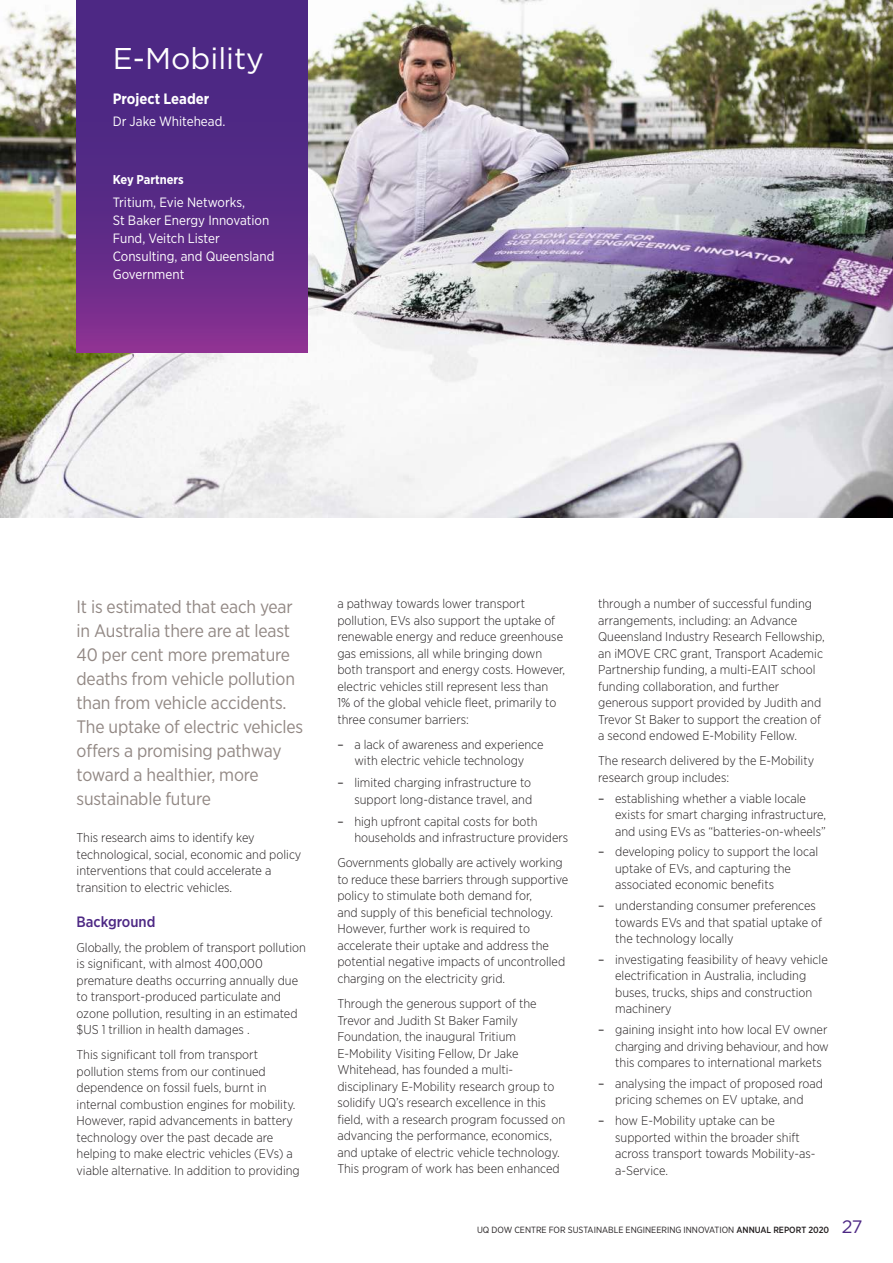
<style>
.page{position:relative;width:893px;height:1263px;background:#fff}
.page>*{position:absolute;margin:0;border:0;box-sizing:border-box;transform-origin:0 0}
.t1{font:30px "Gotham";color:#fff}
.t2{font:18px/24px "Gotham Narrow";letter-spacing:-.01em;color:#928884}
.t3{font:700 15px "Gotham Narrow";color:#fff}
.t4{font:500 15px "Gotham Narrow";color:#4d2884}
.t5{font:13.5px/18px "Gotham Narrow";color:#fff}
.t6{font:300 12.75px/16.5px "Gotham Narrow";color:#231f20}
.t7{font:700 12.75px "Gotham Narrow";color:#fff}
.t8{font:9px "Gotham Narrow";color:#231f20}
.s1{font-weight:400}
.s2{font-weight:500}
.s3{font-family:"Gotham";font-size:18px;color:#4d2884}
</style>
<div class="page">
<img style="left:0;top:0;width:893px;height:517px">
<svg style="left:77px;top:0;width:231px;height:353px;background:#5c2a87"></svg>
<h1 class="t1" style="left:113px;top:39px;width:153px">E-Mobility</h1>
<p class="t3" style="left:113px;top:89px;width:98px">Project Leader</p>
<p class="t5" style="left:113px;top:112px;width:114px">Dr Jake Whitehead.</p>
<p class="t7" style="left:113px;top:171px;width:73px">Key Partners</p>
<p class="t5" style="left:113px;top:193px;width:163px">Tritium, Evie Networks,<br>St Baker Energy Innovation<br>Fund, Veitch Lister<br>Consulting, and Queensland<br>Government</p>
<p class="t2" style="left:77px;top:594px;width:228px">It is estimated that each year in Australia there are at least<br>40 per cent more premature deaths from vehicle pollution than from vehicle accidents.<br>The uptake of electric vehicles offers a promising pathway toward a healthier, more sustainable future</p>
<p class="t6" style="left:77px;top:829px;width:226px">This research aims to identify key technological, social, economic and policy interventions that could accelerate a transition to electric vehicles.</p>
<p class="t4" style="left:77px;top:912px;width:80px">Background</p>
<p class="t6" style="left:77px;top:939px;width:231px">Globally, the problem of transport pollution is significant, with almost 400,000 premature deaths occurring annually due to transport-produced particulate and ozone pollution, resulting in an estimated $US 1 trillion in health damages .</p>
<p class="t6" style="left:77px;top:1046px;width:225px">This significant toll from transport pollution stems from our continued dependence on fossil fuels, burnt in internal combustion engines for mobility.<br>However, rapid advancements in battery technology over the past decade are helping to make electric vehicles (EVs) a viable alternative. In addition to providing</p>
<p class="t6" style="left:337px;top:595px;width:229px">a pathway towards lower transport pollution, EVs also support the uptake of renewable energy and reduce greenhouse gas emissions, all while bringing down both transport and energy costs. However, electric vehicles still represent less than<br>1% of the global vehicle fleet, primarily to three consumer barriers:</p>
<p class="t6" style="left:337px;top:736px;width:208px;text-align:center"><span class="s1">–</span> a lack of awareness and experience with electric vehicle technology</p>
<p class="t6" style="left:337px;top:774px;width:196px;text-align:right"><span class="s1">–</span> limited charging infrastructure to support long-distance travel, and</p>
<p class="t6" style="left:354px;top:813px;width:216px;text-indent:-17px"><span class="s1">–</span> high upfront capital costs for both households and infrastructure providers</p>
<p class="t6" style="left:337px;top:854px;width:232px">Governments globally are actively working to reduce these barriers through supportive policy to stimulate both demand for,<br>and supply of this beneficial technology.<br>However, further work is required to accelerate their uptake and address the potential negative impacts of uncontrolled charging on the electricity grid.</p>
<p class="t6" style="left:337px;top:995px;width:229px">Through the generous support of the Trevor and Judith St Baker Family Foundation, the inaugural Tritium E-Mobility Visiting Fellow, Dr Jake Whitehead, has founded a multi&shy;disciplinary E-Mobility research group to solidify UQ’s research excellence in this field, with a research program focussed on advancing the performance, economics, and uptake of electric vehicle technology.<br>This program of work has been enhanced</p>
<p class="t6" style="left:598px;top:595px;width:228px">through a number of successful funding arrangements, including: an Advance Queensland Industry Research Fellowship, an iMOVE CRC grant, Transport Academic Partnership funding, a multi-EAIT school funding collaboration, and further generous support provided by Judith and Trevor St Baker to support the creation of a second endowed E-Mobility Fellow.</p>
<p class="t6" style="left:598px;top:752px;width:217px">The research delivered by the E-Mobility research group includes:</p>
<p class="t6" style="left:615px;top:790px;width:213px;text-indent:-17px"><span class="s1">–</span> establishing whether a viable locale exists for smart charging infrastructure, and using EVs as “batteries-on-wheels”</p>
<p class="t6" style="left:615px;top:843px;width:205px;text-indent:-17px"><span class="s1">–</span> developing policy to support the local uptake of EVs, and capturing the associated economic benefits</p>
<p class="t6" style="left:615px;top:897px;width:208px;text-indent:-17px"><span class="s1">–</span> understanding consumer preferences towards EVs and that spatial uptake of the technology locally</p>
<p class="t6" style="left:615px;top:951px;width:214px;text-indent:-17px"><span class="s1">–</span> investigating feasibility of heavy vehicle electrification in Australia, including buses, trucks, ships and construction machinery</p>
<p class="t6" style="left:615px;top:1021px;width:215px;text-align:justify;text-indent:-17px"><span class="s1">–</span> gaining insight into how local EV owner charging and driving behaviour, and how this compares to international markets</p>
<p class="t6" style="left:598px;top:1075px;width:226px;text-align:center"><span class="s1">–</span> analysing the impact of proposed road pricing schemes on EV uptake, and</p>
<p class="t6" style="left:615px;top:1112px;width:202px;text-indent:-17px"><span class="s1">–</span> how E-Mobility uptake can be supported within the broader shift across transport towards Mobility-as&shy;a-Service.</p>
<p class="t8" style="left:477px;top:1224px;width:387px">UQ DOW CENTRE FOR SUSTAINABLE ENGINEERING INNOVATION <span class="s2">ANNUAL REPORT 2020</span> <span class="s3">27</span></p>
</div>
